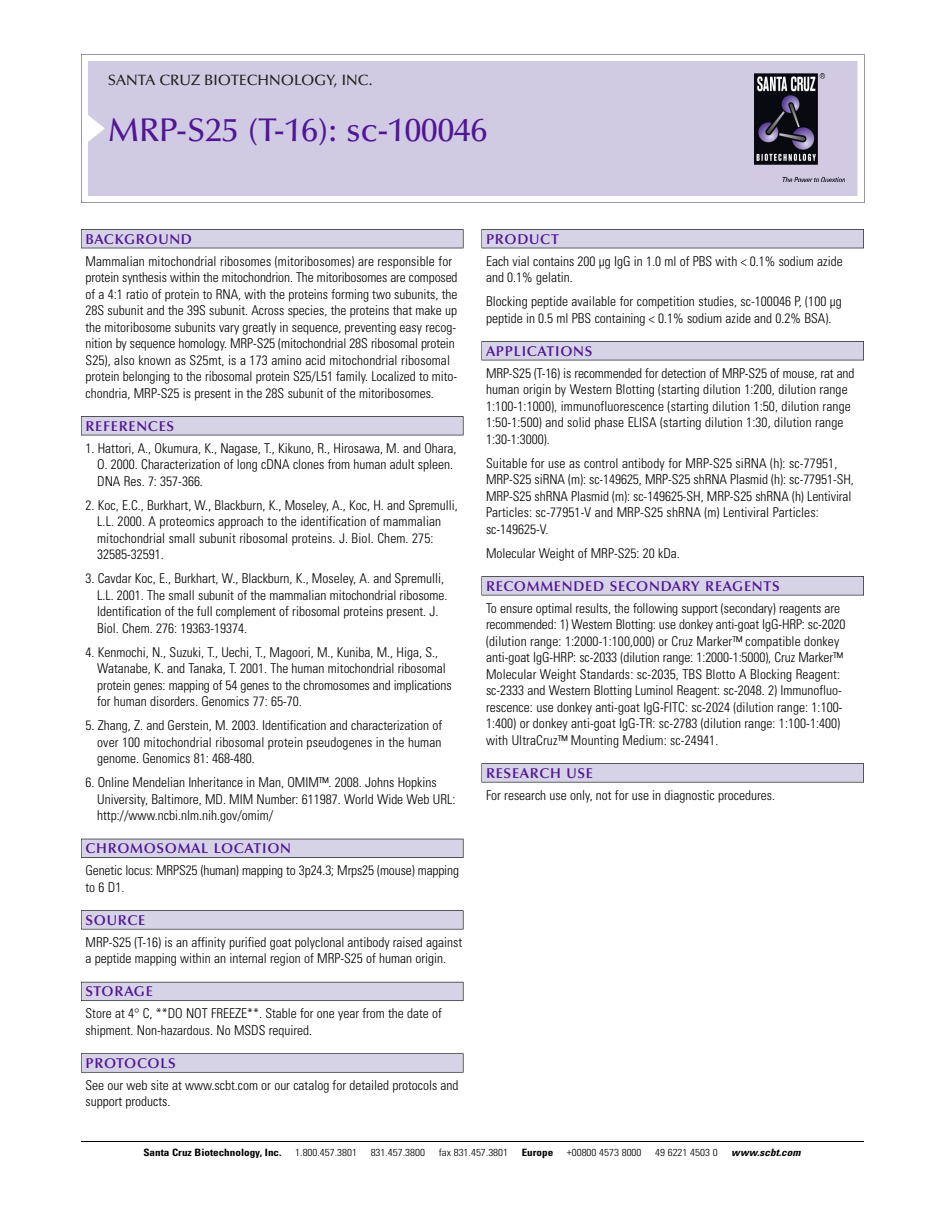
<style>
.page{position:relative;width:945px;height:1215px;background:#fff}
.page>*{position:absolute;margin:0;border:0;box-sizing:border-box;transform-origin:0 0}
.t1{font:500 33px "Optima";color:#511695}
.t2{font:500 15px "Optima";color:#231f20}
.t3{font:600 14.25px "Optima";letter-spacing:.05em;color:#511695}
.t4{font:300 condensed 13.5px/16.5px "Univers";color:#000}
.t5{font:300 condensed 10.2px "Univers";color:#000;scale:1.1 1}
.t6{font:700 condensed 10.2px "Univers";color:#000;scale:1.1 1}
.t7{font:italic 700 condensed 10.2px "Univers";letter-spacing:.005em;color:#000;scale:1.1 1}
</style>
<div class="page">
<svg style="left:81px;top:54px;width:783px;height:149px"></svg>
<div style="left:88px;top:61px;width:769px;height:135px;background:#d1cae3"></div>
<img style="left:755px;top:74px;width:90px;height:108px">
<div style="left:81px;top:229px;width:382px;height:19px;background:#525156"></div>
<div style="left:81px;top:230px;width:382px;height:18px;background:#d7d3e7"></div>
<div style="left:81px;top:416px;width:382px;height:19px;background:#525155"></div>
<div style="left:81px;top:417px;width:382px;height:18px;background:#d7d3e7"></div>
<div style="left:81px;top:839px;width:382px;height:19px;background:#525158"></div>
<div style="left:81px;top:839px;width:382px;height:18px;background:#d7d3e7"></div>
<div style="left:81px;top:910px;width:382px;height:19px;background:#575759"></div>
<div style="left:81px;top:911px;width:382px;height:18px;background:#d7d3e7"></div>
<div style="left:81px;top:982px;width:382px;height:19px;background:#5b5a62"></div>
<div style="left:81px;top:982px;width:382px;height:18px;background:#d7d3e7"></div>
<div style="left:81px;top:1053px;width:382px;height:20px;background:#666667"></div>
<div style="left:81px;top:1054px;width:382px;height:18px;background:#d7d3e7"></div>
<div style="left:482px;top:229px;width:382px;height:19px;background:#525156"></div>
<div style="left:482px;top:230px;width:381px;height:18px;background:#d7d3e7"></div>
<div style="left:482px;top:341px;width:382px;height:19px;background:#525155"></div>
<div style="left:482px;top:342px;width:381px;height:18px;background:#d7d3e7"></div>
<div style="left:482px;top:576px;width:382px;height:19px;background:#545357"></div>
<div style="left:482px;top:577px;width:381px;height:18px;background:#d7d3e7"></div>
<div style="left:482px;top:763px;width:382px;height:19px;background:#575759"></div>
<div style="left:482px;top:764px;width:381px;height:18px;background:#d7d3e7"></div>
<hr style="left:81px;top:1141px;width:783px;height:1px;background:#000">
<p class="t2" style="left:108px;top:74px;width:266px">SANTA CRUZ BIOTECHNOLOGY, INC.</p>
<h1 class="t1" style="left:108px;top:117px;width:381px">MRP-S25 (T-16): sc-100046</h1>
<p class="t3" style="left:86px;top:233px;width:108px">BACKGROUND</p>
<p class="t4" style="left:86px;top:254px;width:374px">Mammalian mitochondrial ribosomes (mitoribosomes) are responsible for protein synthesis within the mitochondrion. The mitoribosomes are composed of a 4:1 ratio of protein to RNA, with the proteins forming two subunits, the 28S subunit and the 39S subunit. Across species, the proteins that make up the mitoribosome subunits vary greatly in sequence, preventing easy recog&shy;nition by sequence homology. MRP-S25 (mitochondrial 28S ribosomal protein S25), also known as S25mt, is a 173 amino acid mitochondrial ribosomal protein belonging to the ribosomal protein S25/L51 family. Localized to mito&shy;chondria, MRP-S25 is present in the 28S subunit of the mitoribosomes.</p>
<p class="t3" style="left:86px;top:420px;width:90px">REFERENCES</p>
<p class="t4" style="left:97px;top:441px;width:361px;text-indent:-12px">1. Hattori, A., Okumura, K., Nagase, T., Kikuno, R., Hirosawa, M. and Ohara,<br>O. 2000. Characterization of long cDNA clones from human adult spleen.<br>DNA Res. 7: 357-366.</p>
<p class="t4" style="left:97px;top:498px;width:362px;text-indent:-12px">2. Koc, E.C., Burkhart, W., Blackburn, K., Moseley, A., Koc, H. and Spremulli, L.L. 2000. A proteomics approach to the identification of mammalian mitochondrial small subunit ribosomal proteins. J. Biol. Chem. 275:<br>32585-32591.</p>
<p class="t4" style="left:97px;top:571px;width:352px;text-indent:-12px">3. Cavdar Koc, E., Burkhart, W., Blackburn, K., Moseley, A. and Spremulli, L.L. 2001. The small subunit of the mammalian mitochondrial ribosome.<br>Identification of the full complement of ribosomal proteins present. J.<br>Biol. Chem. 276: 19363-19374.</p>
<p class="t4" style="left:97px;top:645px;width:356px;text-indent:-12px">4. Kenmochi, N., Suzuki, T., Uechi, T., Magoori, M., Kuniba, M., Higa, S., Watanabe, K. and Tanaka, T. 2001. The human mitochondrial ribosomal protein genes: mapping of 54 genes to the chromosomes and implications for human disorders. Genomics 77: 65-70.</p>
<p class="t4" style="left:97px;top:718px;width:346px;text-align:justify;text-indent:-12px">5. Zhang, Z. and Gerstein, M. 2003. Identification and characterization of over 100 mitochondrial ribosomal protein pseudogenes in the human genome. Genomics 81: 468-480.</p>
<p class="t4" style="left:97px;top:775px;width:360px;text-indent:-12px">6. Online Mendelian Inheritance in Man, OMIM™. 2008. Johns Hopkins<br>University, Baltimore, MD. MIM Number: 611987. World Wide Web URL: http://www.ncbi.nlm.nih.gov/omim/</p>
<p class="t3" style="left:86px;top:843px;width:207px">CHROMOSOMAL LOCATION</p>
<p class="t4" style="left:86px;top:863px;width:375px">Genetic locus: MRPS25 (human) mapping to 3p24.3; Mrps25 (mouse) mapping to 6 D1.</p>
<p class="t3" style="left:86px;top:914px;width:61px">SOURCE</p>
<p class="t4" style="left:86px;top:935px;width:378px">MRP-S25 (T-16) is an affinity purified goat polyclonal antibody raised against a peptide mapping within an internal region of MRP-S25 of human origin.</p>
<p class="t3" style="left:86px;top:986px;width:69px">STORAGE</p>
<p class="t4" style="left:86px;top:1006px;width:358px">Store at 4° C, **DO NOT FREEZE**. Stable for one year from the date of shipment. Non-hazardous. No MSDS required.</p>
<p class="t3" style="left:86px;top:1057px;width:92px">PROTOCOLS</p>
<p class="t4" style="left:86px;top:1078px;width:375px">See our web site at www.scbt.com or our catalog for detailed protocols and support products.</p>
<p class="t3" style="left:486px;top:233px;width:74px">PRODUCT</p>
<p class="t4" style="left:486px;top:254px;width:358px">Each vial contains 200 µg IgG in 1.0 ml of PBS with &lt; 0.1% sodium azide and 0.1% gelatin.</p>
<p class="t4" style="left:486px;top:294px;width:357px">Blocking peptide available for competition studies, sc-100046 P, (100 µg peptide in 0.5 ml PBS containing &lt; 0.1% sodium azide and 0.2% BSA).</p>
<p class="t3" style="left:486px;top:345px;width:108px">APPLICATIONS</p>
<p class="t4" style="left:486px;top:366px;width:370px">MRP-S25 (T-16) is recommended for detection of MRP-S25 of mouse, rat and human origin by Western Blotting (starting dilution 1:200, dilution range 1:100-1:1000), immunofluorescence (starting dilution 1:50, dilution range 1:50-1:500) and solid phase ELISA (starting dilution 1:30, dilution range 1:30-1:3000).</p>
<p class="t4" style="left:486px;top:456px;width:369px">Suitable for use as control antibody for MRP-S25 siRNA (h): sc-77951, MRP-S25 siRNA (m): sc-149625, MRP-S25 shRNA Plasmid (h): sc-77951-SH, MRP-S25 shRNA Plasmid (m): sc-149625-SH, MRP-S25 shRNA (h) Lentiviral Particles: sc-77951-V and MRP-S25 shRNA (m) Lentiviral Particles: sc-149625-V.</p>
<p class="t4" style="left:486px;top:546px;width:195px">Molecular Weight of MRP-S25: 20 kDa.</p>
<p class="t3" style="left:486px;top:580px;width:295px">RECOMMENDED SECONDARY REAGENTS</p>
<p class="t4" style="left:486px;top:601px;width:361px">To ensure optimal results, the following support (secondary) reagents are recommended: 1) Western Blotting: use donkey anti-goat IgG-HRP: sc-2020 (dilution range: 1:2000-1:100,000) or Cruz Marker™ compatible donkey anti-goat IgG-HRP: sc-2033 (dilution range: 1:2000-1:5000), Cruz Marker™ Molecular Weight Standards: sc-2035, TBS Blotto A Blocking Reagent: sc-2333 and Western Blotting Luminol Reagent: sc-2048. 2) Immunofluo&shy;rescence: use donkey anti-goat IgG-FITC: sc-2024 (dilution range: 1:100- 1:400) or donkey anti-goat IgG-TR: sc-2783 (dilution range: 1:100-1:400) with UltraCruz™ Mounting Medium: sc-24941.</p>
<p class="t3" style="left:486px;top:767px;width:109px">RESEARCH USE</p>
<p class="t4" style="left:486px;top:788px;width:290px">For research use only, not for use in diagnostic procedures.</p>
<p class="t6" style="left:143px;top:1148px;width:127px">Santa Cruz Biotechnology, Inc.</p>
<p class="t5" style="left:295px;top:1148px;width:58px">1.800.457.3801</p>
<p class="t5" style="left:371px;top:1148px;width:51px">831.457.3800</p>
<p class="t5" style="left:439px;top:1148px;width:65px">fax 831.457.3801</p>
<p class="t6" style="left:522px;top:1148px;width:30px">Europe</p>
<p class="t5" style="left:567px;top:1148px;width:69px">+00800 4573 8000</p>
<p class="t5" style="left:655px;top:1148px;width:58px">49 6221 4503 0</p>
<p class="t7" style="left:731px;top:1148px;width:64px">www.scbt.com</p>
</div>
